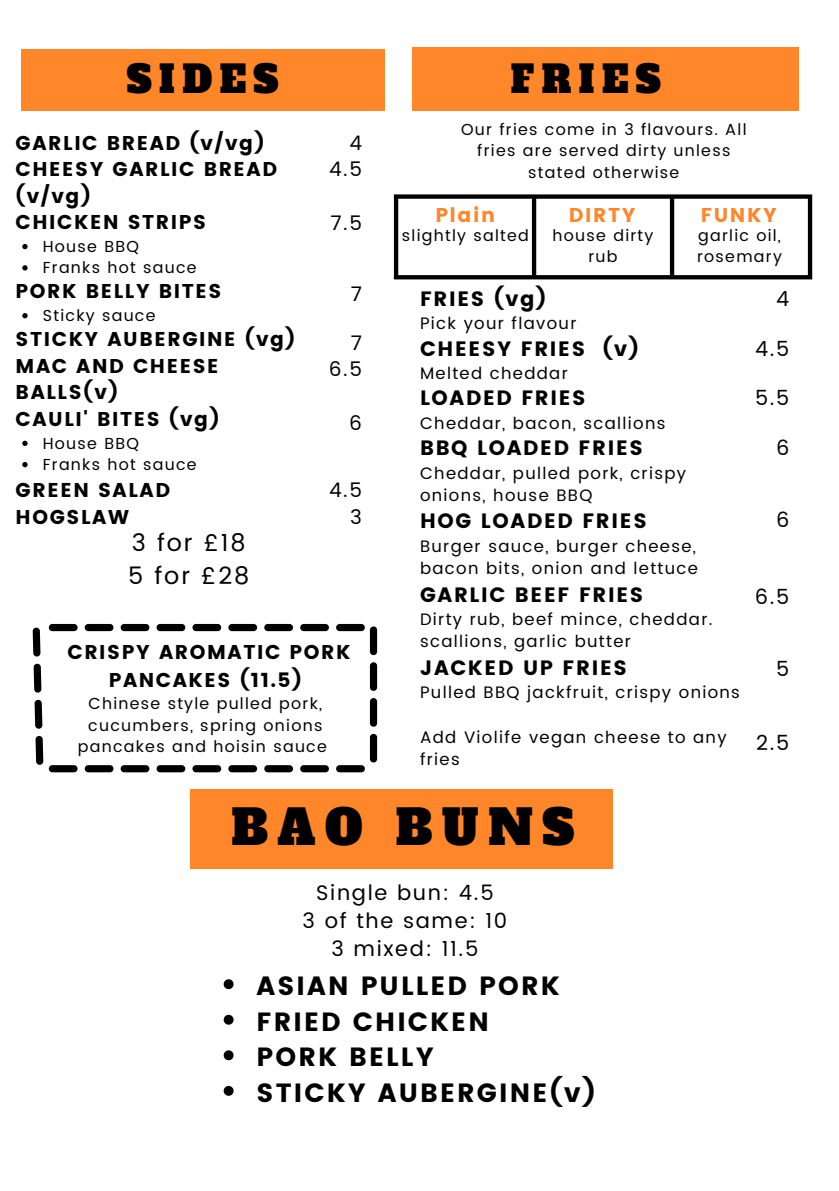
<style>
.page{position:relative;width:839px;height:1191px;background:#fff}
.page>*{position:absolute;margin:0;border:0;box-sizing:border-box;transform-origin:0 0}
.t1{font:47.4px "Alfa Slab One";letter-spacing:.2em;color:#000}
.t2{font:37.2px "Alfa Slab One";letter-spacing:.2em;color:#000}
.t3{font:26.4px "Poppins";letter-spacing:.08em;color:#000}
.t4{font:24px "Poppins";letter-spacing:.08em;color:#000}
.t5{font:21px "Poppins";letter-spacing:.08em;color:#000}
.t6{font:20.8px "Poppins";letter-spacing:.08em;color:#000}
.t7{font:20.8px "Poppins";color:#000}
.t8{font:20px/26.6px "Poppins";letter-spacing:.08em;color:#000}
.t9{font:20px "Poppins";color:#000}
.t10{font:20px "Poppins";letter-spacing:.08em;color:#ff8629}
.t11{font:16.6px/22.2px "Poppins";letter-spacing:.08em;color:#000}
.t12{font:16px/21.2px "Poppins";letter-spacing:.08em;color:#000;text-align:center}
</style>
<div class="page">
<hr style="left:394px;top:199px;width:4px;height:76px;background:#000">
<hr style="left:532px;top:199px;width:4px;height:76px;background:#000">
<hr style="left:670px;top:199px;width:4px;height:76px;background:#000">
<div style="left:807px;top:199px;width:5px;height:76px;background:#000"></div>
<div style="left:394px;top:194px;width:418px;height:5px;background:#000"></div>
<svg style="left:394px;top:275px;width:418px;height:4px;background:#060606"></svg>
<svg style="left:33px;top:628px;width:10px;height:137px"></svg>
<svg style="left:49px;top:624px;width:328px;height:148px"></svg>
<svg style="left:22px;top:244px;width:6px;height:5px"></svg>
<svg style="left:22px;top:265px;width:6px;height:6px"></svg>
<svg style="left:22px;top:313px;width:6px;height:5px"></svg>
<svg style="left:22px;top:441px;width:6px;height:5px"></svg>
<svg style="left:22px;top:462px;width:6px;height:5px"></svg>
<div style="left:21px;top:50px;width:363px;height:60px;background:#ff8629"></div>
<div style="left:412px;top:47px;width:386px;height:64px;background:#ff8629"></div>
<svg style="left:224px;top:979px;width:9px;height:10px"></svg>
<svg style="left:224px;top:1015px;width:9px;height:10px"></svg>
<svg style="left:224px;top:1050px;width:9px;height:10px"></svg>
<svg style="left:224px;top:1086px;width:9px;height:10px"></svg>
<div style="left:191px;top:790px;width:422px;height:79px;background:#ff8629"></div>
<p class="t2" style="left:127px;top:54px;width:153px">SIDES</p>
<p class="t8" style="left:16px;top:129px;width:250px">GARLIC BREAD (v/vg)</p>
<p class="t8" style="left:16px;top:156px;width:263px">CHEESY GARLIC BREAD (v/vg)</p>
<p class="t8" style="left:16px;top:209px;width:192px">CHICKEN STRIPS</p>
<p class="t12" style="left:43px;top:236px;width:98px">House BBQ</p>
<p class="t12" style="left:43px;top:257px;width:155px">Franks hot sauce</p>
<p class="t12" style="left:43px;top:305px;width:114px">Sticky sauce</p>
<p class="t8" style="left:16px;top:278px;width:207px">PORK BELLY BITES</p>
<p class="t8" style="left:16px;top:326px;width:281px">STICKY AUBERGINE (vg)</p>
<p class="t8" style="left:16px;top:353px;width:204px">MAC AND CHEESE<br>BALLS(v)</p>
<p class="t8" style="left:16px;top:406px;width:205px">CAULI' BITES (vg)</p>
<p class="t12" style="left:43px;top:433px;width:98px">House BBQ</p>
<p class="t12" style="left:43px;top:454px;width:155px">Franks hot sauce</p>
<p class="t8" style="left:16px;top:476px;width:156px">GREEN SALAD</p>
<p class="t8" style="left:16px;top:504px;width:115px">HOGSLAW</p>
<p class="t4" style="left:132px;top:529px;width:115px">3 for £18</p>
<p class="t4" style="left:128px;top:561px;width:123px">5 for £28</p>
<p class="t9" style="left:349px;top:131px;width:14px">4</p>
<p class="t9" style="left:329px;top:158px;width:34px">4.5</p>
<p class="t9" style="left:330px;top:211px;width:33px">7.5</p>
<p class="t9" style="left:351px;top:282px;width:13px">7</p>
<p class="t9" style="left:351px;top:331px;width:13px">7</p>
<p class="t9" style="left:329px;top:358px;width:35px">6.5</p>
<p class="t9" style="left:349px;top:411px;width:14px">6</p>
<p class="t9" style="left:329px;top:479px;width:34px">4.5</p>
<p class="t9" style="left:350px;top:506px;width:13px">3</p>
<p class="t8" style="left:67px;top:638px;width:284px;line-height:28px;text-align:center">CRISPY AROMATIC PORK<br>PANCAKES (11.5)</p>
<p class="t12" style="left:78px;top:693px;width:250px">Chinese style pulled pork, cucumbers, spring onions pancakes and hoisin sauce</p>
<p class="t2" style="left:510px;top:54px;width:152px">FRIES</p>
<p class="t12" style="left:461px;top:119px;width:287px">Our fries come in 3 flavours. All fries are served dirty unless stated otherwise</p>
<p class="t10" style="left:435px;top:204px;width:61px">Plain</p>
<p class="t12" style="left:402px;top:225px;width:128px">slightly salted</p>
<p class="t10" style="left:700px;top:204px;width:77px">FUNKY</p>
<p class="t12" style="left:697px;top:225px;width:86px;text-align:left">garlic oil, rosemary</p>
<p class="t10" style="left:569px;top:204px;width:68px">DIRTY</p>
<p class="t12" style="left:552px;top:225px;width:102px">house dirty</p>
<p class="t12" style="left:588px;top:246px;width:31px">rub</p>
<p class="t6" style="left:420px;top:287px;width:128px">FRIES (vg)</p>
<p class="t11" style="left:420px;top:313px;width:158px">Pick your flavour</p>
<p class="t6" style="left:420px;top:336px;width:220px">CHEESY FRIES (v)</p>
<p class="t11" style="left:420px;top:362px;width:149px">Melted cheddar</p>
<p class="t6" style="left:420px;top:386px;width:167px">LOADED FRIES</p>
<p class="t11" style="left:420px;top:412px;width:247px">Cheddar, bacon, scallions</p>
<p class="t6" style="left:420px;top:436px;width:224px">BBQ LOADED FRIES</p>
<p class="t11" style="left:420px;top:462px;width:267px">Cheddar, pulled pork, crispy onions, house BBQ</p>
<p class="t6" style="left:420px;top:509px;width:228px">HOG LOADED FRIES</p>
<p class="t11" style="left:420px;top:535px;width:279px">Burger sauce, burger cheese, bacon bits, onion and lettuce</p>
<p class="t6" style="left:420px;top:582px;width:225px">GARLIC BEEF FRIES</p>
<p class="t11" style="left:420px;top:608px;width:294px">Dirty rub, beef mince, cheddar. scallions, garlic butter</p>
<p class="t6" style="left:420px;top:656px;width:208px">JACKED UP FRIES</p>
<p class="t11" style="left:420px;top:682px;width:321px">Pulled BBQ jackfruit, crispy onions</p>
<p class="t11" style="left:420px;top:726px;width:308px">Add Violife vegan cheese to any fries</p>
<p class="t7" style="left:776px;top:287px;width:15px">4</p>
<p class="t7" style="left:755px;top:336px;width:36px">4.5</p>
<p class="t7" style="left:755px;top:386px;width:36px">5.5</p>
<p class="t7" style="left:776px;top:436px;width:15px">6</p>
<p class="t7" style="left:776px;top:508px;width:15px">6</p>
<p class="t7" style="left:754px;top:585px;width:36px">6.5</p>
<p class="t7" style="left:776px;top:657px;width:15px">5</p>
<p class="t7" style="left:756px;top:730px;width:35px">2.5</p>
<p class="t1" style="left:231px;top:796px;width:344px">BAO BUNS</p>
<p class="t5" style="left:316px;top:881px;width:179px">Single bun: 4.5</p>
<p class="t5" style="left:302px;top:909px;width:206px">3 of the same: 10</p>
<p class="t5" style="left:331px;top:937px;width:148px">3 mixed: 11.5</p>
<p class="t3" style="left:256px;top:971px;width:304px">ASIAN PULLED PORK</p>
<p class="t3" style="left:256px;top:1006px;width:234px">FRIED CHICKEN</p>
<p class="t3" style="left:256px;top:1042px;width:179px">PORK BELLY</p>
<p class="t3" style="left:256px;top:1077px;width:340px">STICKY AUBERGINE(v)</p>
</div>
